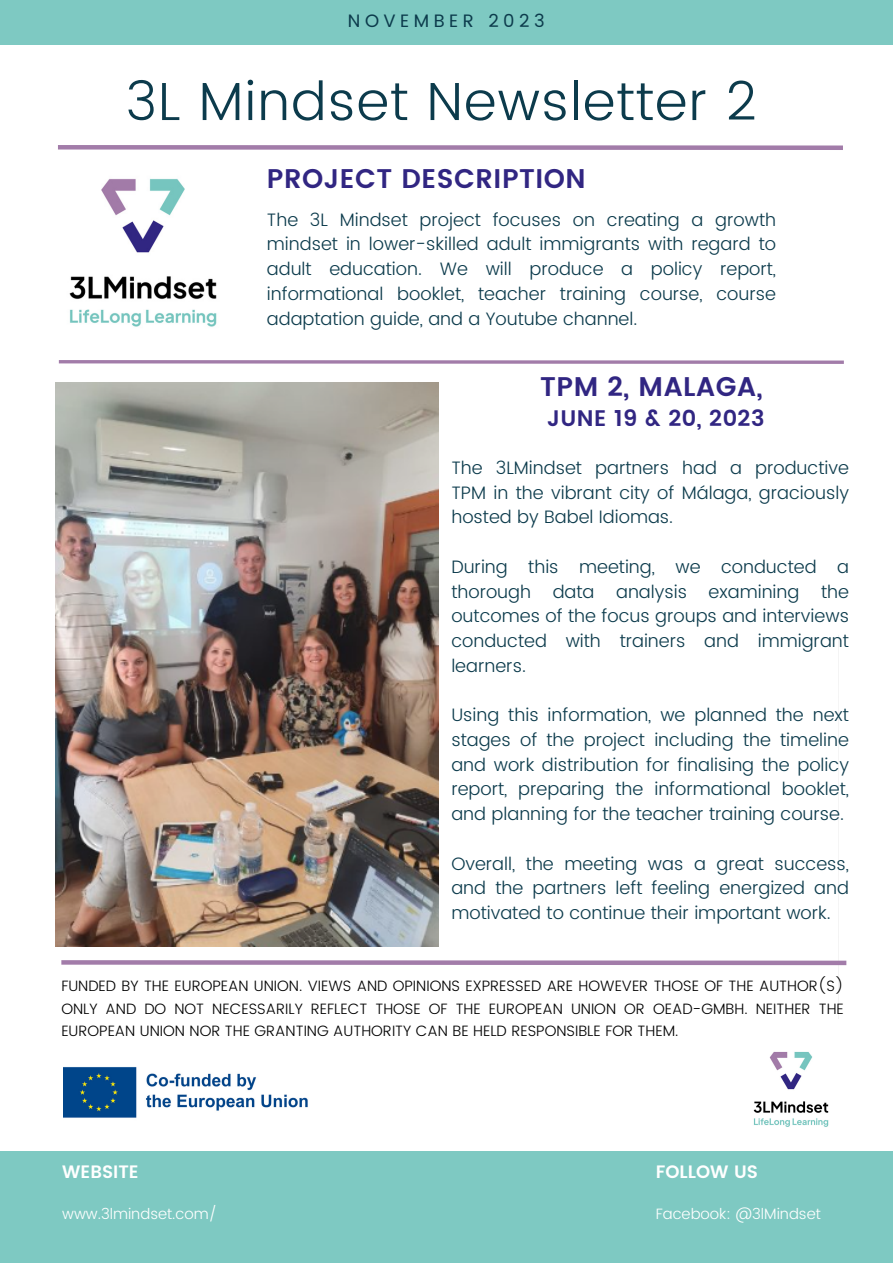
<style>
.page{position:relative;width:893px;height:1264px;background:#fff}
.page>*{position:absolute;margin:0;border:0;box-sizing:border-box;transform-origin:0 0}
.t1{font:300 53.7px "Poppins";letter-spacing:.02em;color:#0c3b4c}
.t2{font:600 27px "Poppins";letter-spacing:.02em;color:#312682}
.t3{font:600 22.5px "Poppins";letter-spacing:.02em;color:#312682}
.t4{font:300 18px/24.8px "Poppins";color:#0c3b4c;text-align:justify}
.t5{font:600 18px "Poppins";color:#fff}
.t6{font:18px "Poppins";letter-spacing:.25em;color:#0c3b4c}
.t7{font:300 15px/22.5px "Poppins";color:#000;text-align:justify}
.t8{font:300 15px "Poppins";color:#fff}
</style>
<div class="page">
<div style="left:0;top:0;width:892px;height:45px;background:#7ec9c2"></div>
<svg style="left:58px;top:360px;width:786px;height:4px;background:#b090b6"></svg>
<svg style="left:58px;top:145px;width:785px;height:5px;background:#ab88b1"></svg>
<div style="left:0;top:1151px;width:892px;height:111px;background:#7ec9c2"></div>
<img style="left:69px;top:178px;width:148px;height:149px">
<img style="left:64px;top:1067px;width:244px;height:51px">
<img style="left:753px;top:1051px;width:76px;height:76px">
<svg style="left:61px;top:957px;width:786px;height:10px"></svg>
<img style="left:56px;top:382px;width:382px;height:564px">
<p class="t6" style="left:348px;top:10px;width:198px">NOVEMBER 2023</p>
<p class="t1" style="left:126px;top:70px;width:632px">3L Mindset Newsletter 2</p>
<p class="t2" style="left:267px;top:163px;width:320px">PROJECT DESCRIPTION</p>
<p class="t4" style="left:267px;top:207px;width:510px">The 3L Mindset project focuses on creating a growth mindset in lower-skilled adult immigrants with regard to adult education. We will produce a policy report, informational booklet, teacher training course, course adaptation guide, and a Youtube channel.</p>
<p class="t2" style="left:540px;top:371px;width:224px">TPM 2, MALAGA,</p>
<p class="t3" style="left:547px;top:405px;width:219px">JUNE 19 &amp; 20, 2023</p>
<p class="t4" style="left:451px;top:455px;width:399px">The 3LMindset partners had a productive TPM in the vibrant city of Málaga, graciously hosted by Babel Idiomas.</p>
<p class="t4" style="left:451px;top:554px;width:399px">During this meeting, we conducted a thorough data analysis examining the outcomes of the focus groups and interviews conducted with trainers and immigrant learners.</p>
<p class="t4" style="left:451px;top:702px;width:399px">Using this information, we planned the next stages of the project including the timeline and work distribution for finalising the policy report, preparing the informational booklet, and planning for the teacher training course.</p>
<p class="t4" style="left:451px;top:851px;width:399px">Overall, the meeting was a great success, and the partners left feeling energized and motivated to continue their important work.</p>
<p class="t7" style="left:61px;top:975px;width:784px">FUNDED BY THE EUROPEAN UNION. VIEWS AND OPINIONS EXPRESSED ARE HOWEVER THOSE OF THE AUTHOR(S)<br>ONLY AND DO NOT NECESSARILY REFLECT THOSE OF THE EUROPEAN UNION OR OEAD-GMBH. NEITHER THE EUROPEAN UNION NOR THE GRANTING AUTHORITY CAN BE HELD RESPONSIBLE FOR THEM.</p>
<p class="t5" style="left:62px;top:1160px;width:78px">WEBSITE</p>
<p class="t8" style="left:62px;top:1204px;width:156px">www.3lmindset.com/</p>
<p class="t5" style="left:655px;top:1160px;width:104px">FOLLOW US</p>
<p class="t8" style="left:655px;top:1204px;width:166px">Facebook: @3lMindset</p>
</div>
